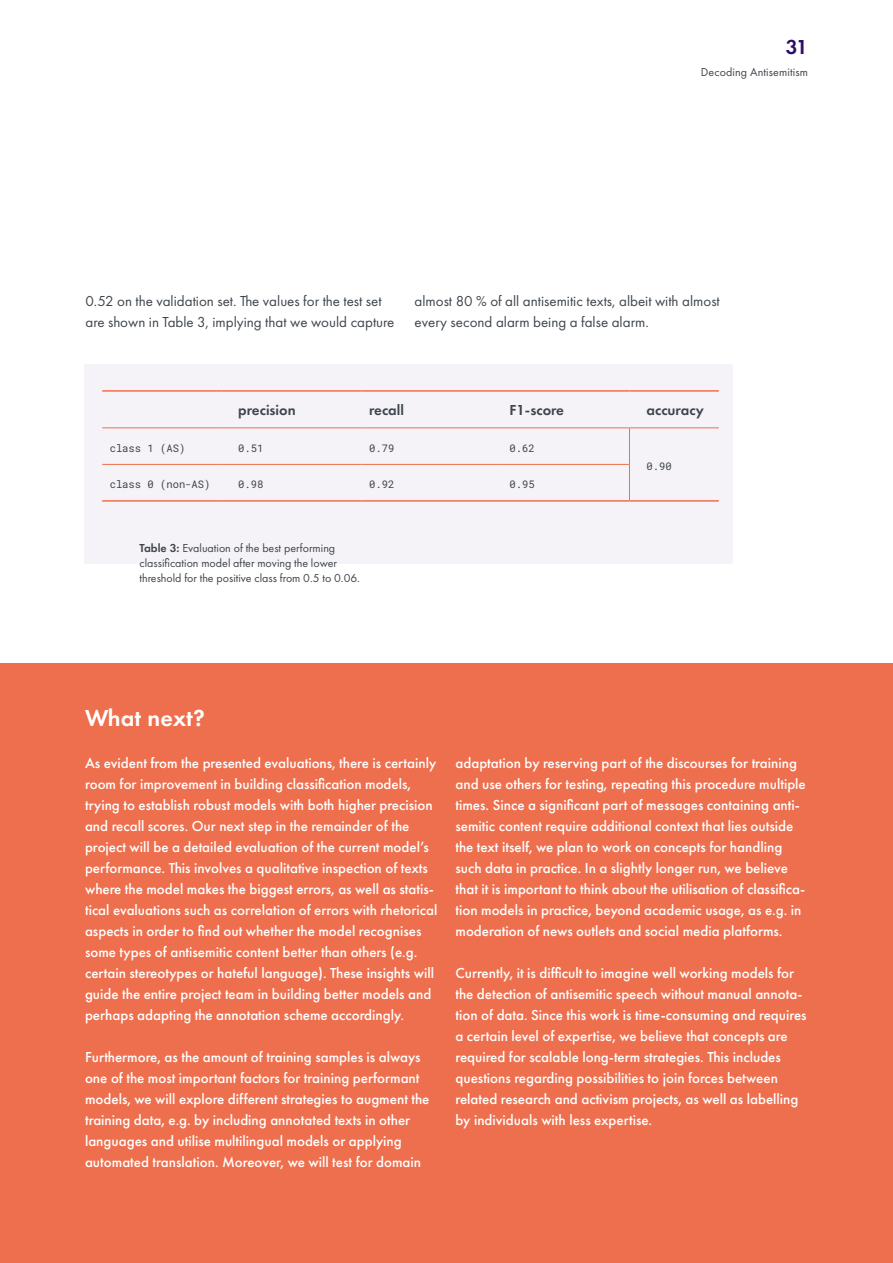
<style>
.page{position:relative;width:893px;height:1263px;background:#fff}
.page>*{position:absolute;margin:0;border:0;box-sizing:border-box;transform-origin:0 0}
.H3_Sources{font:600 24px "Futura PT";letter-spacing:.01em;color:#fff}
.t1{font:600 21px "Futura PT";color:#2d0d69}
.t2{font:500 15px/21px "Futura PT";color:#fff}
.t3{font:15px/21px "Futura PT";color:#3e454c}
.Legende_HL{font:600 15px "Futura PT";color:#3e454c}
.Footnote_text_linksb{font:12px/15px "Futura PT";color:#3e454c}
.Text_Tabelle{font:10.5px "Roboto Mono";color:#3e454c}
.s1{font-weight:600}
</style>
<div class="page">
<div style="left:0;top:663px;width:893px;height:600px;background:#ee6f4e"></div>
<div style="left:84px;top:364px;width:648px;height:200px;background:#f5f3f8"></div>
<hr style="left:102px;top:390px;width:119px;height:2px;background:#ee6f4e">
<hr style="left:221px;top:390px;width:141px;height:2px;background:#ee6f4e">
<hr style="left:362px;top:390px;width:140px;height:2px;background:#ee6f4e">
<hr style="left:502px;top:390px;width:127px;height:2px;background:#ee6f4e">
<hr style="left:629px;top:390px;width:90px;height:2px;background:#ee6f4e">
<hr style="left:629px;top:500px;width:90px;height:2px;background:#ee6f4e">
<hr style="left:102px;top:500px;width:119px;height:2px;background:#ee6f4e">
<hr style="left:221px;top:500px;width:141px;height:2px;background:#ee6f4e">
<hr style="left:362px;top:500px;width:140px;height:2px;background:#ee6f4e">
<hr style="left:502px;top:500px;width:127px;height:2px;background:#ee6f4e">
<hr style="left:102px;top:427px;width:119px;height:1px;background:#ee6f4e">
<hr style="left:221px;top:427px;width:141px;height:1px;background:#ee6f4e">
<hr style="left:362px;top:427px;width:140px;height:1px;background:#ee6f4e">
<hr style="left:502px;top:427px;width:127px;height:1px;background:#ee6f4e">
<hr style="left:629px;top:427px;width:90px;height:1px;background:#ee6f4e">
<hr style="left:629px;top:428px;width:1px;height:36px;background:#ee6f4e">
<hr style="left:629px;top:465px;width:1px;height:35px;background:#ee6f4e">
<hr style="left:102px;top:464px;width:119px;height:1px;background:#ee6f4e">
<hr style="left:221px;top:464px;width:141px;height:1px;background:#ee6f4e">
<hr style="left:362px;top:464px;width:140px;height:1px;background:#ee6f4e">
<hr style="left:502px;top:464px;width:128px;height:1px;background:#ee6f4e">
<h2 class="t1" style="left:786px;top:34px;width:24px">31</h2>
<p class="Footnote_text_linksb" style="left:701px;top:64px;width:109px">Decoding Antisemitism</p>
<p class="t3" style="left:85px;top:290px;width:311px">0.52 on the validation set. The values for the test set are shown in Table 3, implying that we would capture</p>
<p class="t3" style="left:415px;top:290px;width:307px">almost 80 % of all antisemitic texts, albeit with almost every second alarm being a false alarm.</p>
<p class="Legende_HL" style="left:238px;top:401px;width:59px">precision</p>
<p class="Legende_HL" style="left:369px;top:401px;width:36px">recall</p>
<p class="Legende_HL" style="left:509px;top:401px;width:56px">F1-score</p>
<p class="Legende_HL" style="left:646px;top:401px;width:59px">accuracy</p>
<p class="Text_Tabelle" style="left:110px;top:441px;width:77px">class 1 (AS)</p>
<p class="Text_Tabelle" style="left:238px;top:441px;width:27px">0.51</p>
<p class="Text_Tabelle" style="left:369px;top:441px;width:27px">0.79</p>
<p class="Text_Tabelle" style="left:509px;top:441px;width:27px">0.62</p>
<p class="Text_Tabelle" style="left:110px;top:477px;width:102px">class 0 (non-AS)</p>
<p class="Text_Tabelle" style="left:238px;top:477px;width:27px">0.98</p>
<p class="Text_Tabelle" style="left:369px;top:477px;width:27px">0.92</p>
<p class="Text_Tabelle" style="left:509px;top:477px;width:27px">0.95</p>
<p class="Footnote_text_linksb" style="left:140px;top:540px;width:222px"><span class="s1">Table 3:</span> Evaluation of the best performing classification model after moving the lower threshold for the positive class from 0.5 to 0.06.</p>
<p class="Text_Tabelle" style="left:646px;top:459px;width:27px">0.90</p>
<p class="H3_Sources" style="left:85px;top:703px;width:122px">What next?</p>
<p class="t2" style="left:85px;top:753px;width:354px">As evident from the presented evaluations, there is certainly room for improvement in building classification models, trying to establish robust models with both higher precision and recall scores. Our next step in the remainder of the project will be a detailed evaluation of the current model’s performance. This involves a qualitative inspection of texts where the model makes the biggest errors, as well as statis&shy;tical evaluations such as correlation of errors with rhetorical aspects in order to find out whether the model recognises some types of antisemitic content better than others (e.g. certain stereotypes or hateful language). These insights will guide the entire project team in building better models and perhaps adapting the annotation scheme accordingly.</p>
<p class="t2" style="left:85px;top:1047px;width:346px">Furthermore, as the amount of training samples is always one of the most important factors for training performant models, we will explore different strategies to augment the training data, e.g. by including annotated texts in other languages and utilise multilingual models or applying automated translation. Moreover, we will test for domain</p>
<p class="t2" style="left:455px;top:753px;width:352px">adaptation by reserving part of the discourses for training and use others for testing, repeating this procedure multiple times. Since a significant part of messages containing anti&shy;semitic content require additional context that lies outside the text itself, we plan to work on concepts for handling such data in practice. In a slightly longer run, we believe that it is important to think about the utilisation of classifica&shy;tion models in practice, beyond academic usage, as e.g. in moderation of news outlets and social media platforms.</p>
<p class="t2" style="left:455px;top:963px;width:353px">Currently, it is difficult to imagine well working models for the detection of antisemitic speech without manual annota&shy;tion of data. Since this work is time-consuming and requires a certain level of expertise, we believe that concepts are required for scalable long-term strategies. This includes questions regarding possibilities to join forces between related research and activism projects, as well as labelling by individuals with less expertise.</p>
</div>
